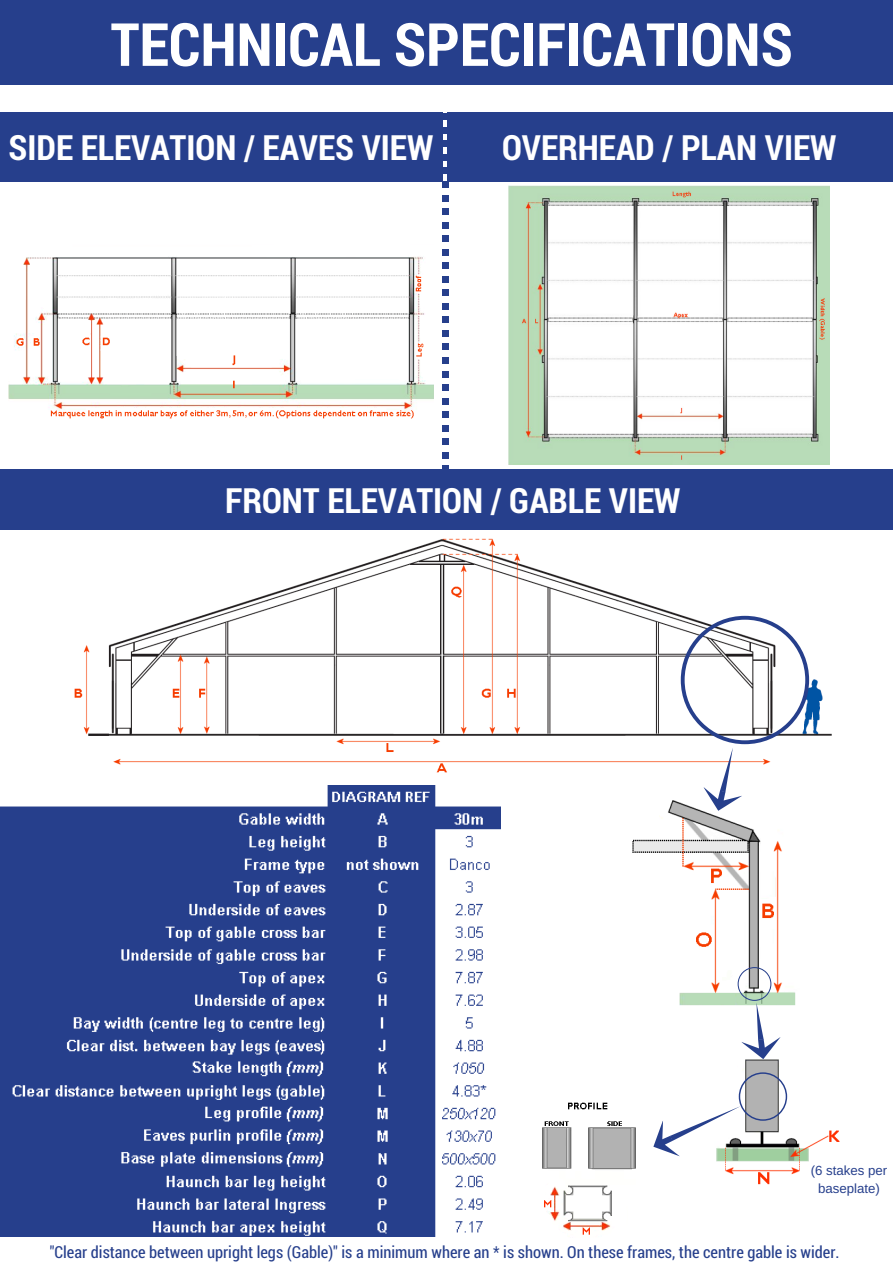
<style>
.page{position:relative;width:893px;height:1263px;background:#fff}
.page>*{position:absolute;margin:0;border:0;box-sizing:border-box;transform-origin:0 0}
.t1{font:700 59.62px "Roboto Condensed";color:#fff}
.t2{font:700 34.8px "Roboto Condensed";color:#fff}
.t3{font:16.58px "Roboto Condensed";color:#263f8c}
.t4{font:13.27px/18px "Arimo";color:#263f8c;text-align:center}
</style>
<div class="page">
<div style="left:0;top:112px;width:443px;height:69px;background:#263f8c"></div>
<div style="left:448px;top:113px;width:445px;height:69px;background:#263f8c"></div>
<div style="left:0;top:469px;width:893px;height:61px;background:#263f8c"></div>
<img style="left:542px;top:1102px;width:94px;height:133px">
<img style="left:725px;top:1062px;width:115px;height:123px">
<div style="left:0;top:0;width:893px;height:84px;background:#263f8c"></div>
<div style="left:442px;top:208px;width:6px;height:7px;background:#263f8c"></div>
<svg style="left:442px;top:222px;width:6px;height:6px"></svg>
<div style="left:442px;top:235px;width:6px;height:7px;background:#263f8c"></div>
<div style="left:442px;top:262px;width:6px;height:7px;background:#263f8c"></div>
<div style="left:442px;top:276px;width:6px;height:7px;background:#263f8c"></div>
<svg style="left:442px;top:249px;width:6px;height:6px"></svg>
<div style="left:442px;top:289px;width:6px;height:7px;background:#263f8c"></div>
<div style="left:442px;top:438px;width:6px;height:7px;background:#263f8c"></div>
<div style="left:442px;top:425px;width:6px;height:7px;background:#263f8c"></div>
<div style="left:442px;top:411px;width:6px;height:7px;background:#263f8c"></div>
<div style="left:442px;top:452px;width:6px;height:7px;background:#263f8c"></div>
<div style="left:442px;top:465px;width:6px;height:7px;background:#263f8c"></div>
<div style="left:442px;top:384px;width:6px;height:7px;background:#263f8c"></div>
<svg style="left:442px;top:344px;width:6px;height:6px"></svg>
<div style="left:442px;top:330px;width:6px;height:7px;background:#263f8c"></div>
<div style="left:442px;top:316px;width:6px;height:7px;background:#263f8c"></div>
<svg style="left:442px;top:371px;width:6px;height:6px"></svg>
<div style="left:442px;top:303px;width:6px;height:7px;background:#263f8c"></div>
<div style="left:442px;top:357px;width:6px;height:7px;background:#263f8c"></div>
<svg style="left:442px;top:398px;width:6px;height:6px"></svg>
<svg style="left:443px;top:168px;width:5px;height:6px"></svg>
<div style="left:442px;top:154px;width:6px;height:7px;background:#263f8c"></div>
<div style="left:442px;top:140px;width:6px;height:7px;background:#263f8c"></div>
<div style="left:442px;top:181px;width:6px;height:7px;background:#263f8c"></div>
<svg style="left:442px;top:195px;width:6px;height:6px"></svg>
<div style="left:442px;top:113px;width:6px;height:7px;background:#263f8c"></div>
<div style="left:442px;top:127px;width:6px;height:7px;background:#263f8c"></div>
<img style="left:508px;top:185px;width:322px;height:279px">
<img style="left:9px;top:256px;width:425px;height:163px">
<img style="left:632px;top:800px;width:164px;height:206px">
<svg style="left:738px;top:967px;width:45px;height:95px"></svg>
<svg style="left:653px;top:1072px;width:134px;height:93px"></svg>
<img style="left:74px;top:538px;width:758px;height:235px">
<svg style="left:681px;top:616px;width:128px;height:199px"></svg>
<img style="left:0;top:785px;width:500px;height:452px">
<h1 class="t1" style="left:111px;top:3px;width:684px">TECHNICAL SPECIFICATIONS</h1>
<h2 class="t2" style="left:9px;top:124px;width:426px">SIDE ELEVATION / EAVES VIEW</h2>
<h2 class="t2" style="left:502px;top:123px;width:336px">OVERHEAD / PLAN VIEW</h2>
<h2 class="t2" style="left:225px;top:477px;width:457px">FRONT ELEVATION / GABLE VIEW</h2>
<p class="t4" style="left:811px;top:1161px;width:78px">(6 stakes per baseplate)</p>
<p class="t3" style="left:50px;top:1241px;width:791px">"Clear distance between upright legs (Gable)" is a minimum where an * is shown. On these frames, the centre gable is wider.</p>
</div>
